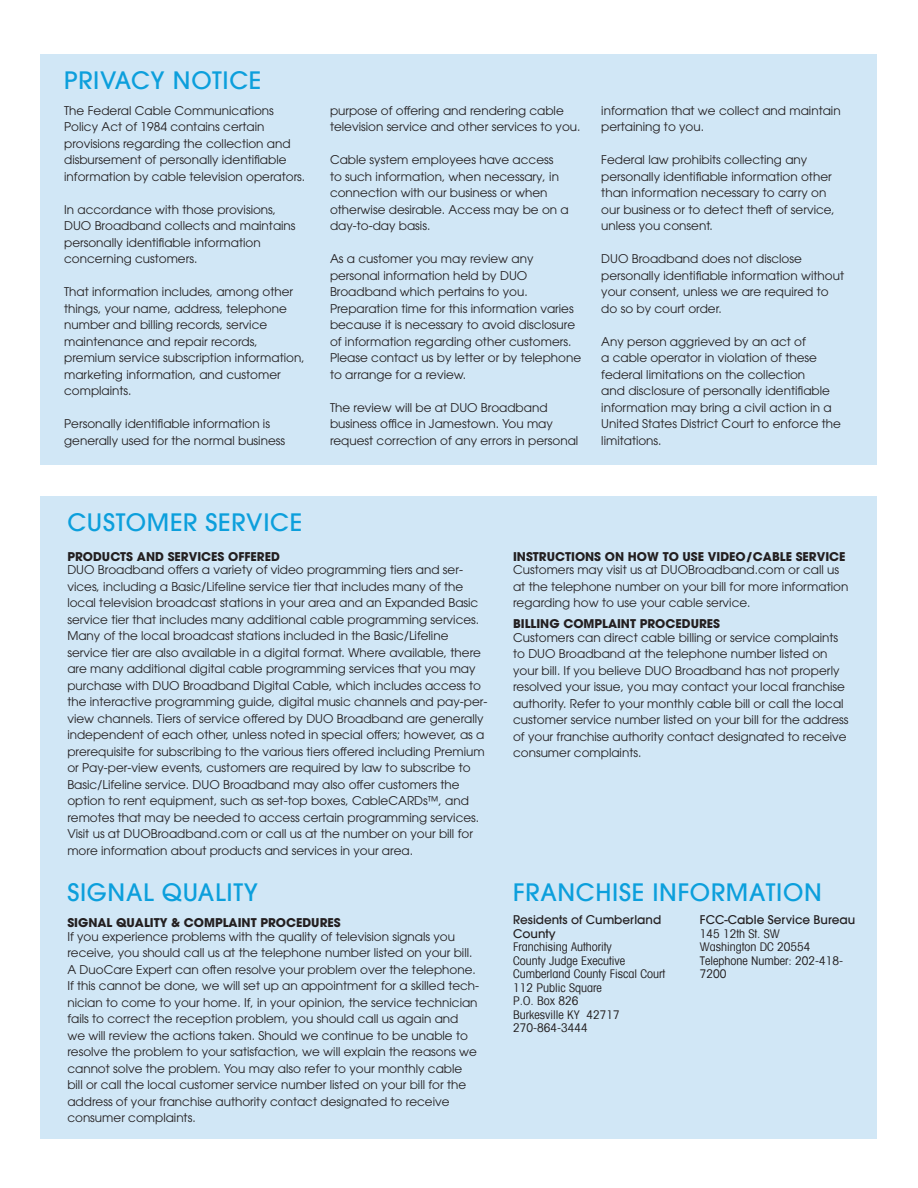
<style>
.page{position:relative;width:918px;height:1188px;background:#fff}
.page>*{position:absolute;margin:0;border:0;box-sizing:border-box;transform-origin:0 0}
.t1{font:500 24px "Avant Garde";letter-spacing:.03em;color:#0c9fdc}
.t2{font:12px/16.5px "ITC Avant Garde Pro";color:#231f20}
.addresses_and_ph__nu{font:12px/13.5px "Avant Garde";color:#231f20}
.t3{font:700 12px "ITC Avant Garde Pro";color:#231f20}
.addresses_and_ph__nu-2{font:500 12px/13.5px "Avant Garde";color:#231f20}
</style>
<div class="page">
<div style="left:40px;top:54px;width:838px;height:411px;background:#d1e7f6"></div>
<div style="left:40px;top:496px;width:838px;height:643px;background:#d1e7f6"></div>
<p class="t1" style="left:64px;top:69px;width:199px">PRIVACY NOTICE</p>
<p class="t2" style="left:64px;top:102px;width:243px">The Federal Cable Communications Policy Act of 1984 contains certain provisions regarding the collection and disbursement of personally identifiable information by cable television operators.</p>
<p class="t2" style="left:64px;top:201px;width:233px">In accordance with those provisions, DUO Broadband collects and maintains personally identifiable information concerning customers.</p>
<p class="t2" style="left:64px;top:283px;width:242px">That information includes, among other things, your name, address, telephone number and billing records, service maintenance and repair records, premium service subscription information, marketing information, and customer complaints.</p>
<p class="t2" style="left:64px;top:415px;width:222px">Personally identifiable information is generally used for the normal business</p>
<p class="t2" style="left:330px;top:102px;width:252px">purpose of offering and rendering cable television service and other services to you.</p>
<p class="t2" style="left:330px;top:151px;width:240px">Cable system employees have access<br>to such information, when necessary, in connection with our business or when otherwise desirable. Access may be on a day-to-day basis.</p>
<p class="t2" style="left:330px;top:250px;width:253px">As a customer you may review any personal information held by DUO Broadband which pertains to you.<br>Preparation time for this information varies because it is necessary to avoid disclosure of information regarding other customers.<br>Please contact us by letter or by telephone to arrange for a review.</p>
<p class="t2" style="left:330px;top:399px;width:250px">The review will be at DUO Broadband business office in Jamestown. You may request correction of any errors in personal</p>
<p class="t2" style="left:601px;top:102px;width:241px">information that we collect and maintain pertaining to you.</p>
<p class="t2" style="left:601px;top:151px;width:235px">Federal law prohibits collecting any personally identifiable information other than information necessary to carry on our business or to detect theft of service, unless you consent.</p>
<p class="t2" style="left:601px;top:250px;width:244px">DUO Broadband does not disclose personally identifiable information without your consent, unless we are required to do so by court order.</p>
<p class="t2" style="left:601px;top:333px;width:241px">Any person aggrieved by an act of<br>a cable operator in violation of these federal limitations on the collection<br>and disclosure of personally identifiable information may bring a civil action in a United States District Court to enforce the limitations.</p>
<p class="t1" style="left:67px;top:511px;width:236px">CUSTOMER SERVICE</p>
<p class="t3" style="left:67px;top:548px;width:214px">PRODUCTS AND SERVICES OFFERED</p>
<p class="t2" style="left:67px;top:562px;width:422px">DUO Broadband offers a variety of video programming tiers and ser&shy;vices, including a Basic/Lifeline service tier that includes many of the local television broadcast stations in your area and an Expanded Basic service tier that includes many additional cable programming services.<br>Many of the local broadcast stations included in the Basic/Lifeline service tier are also available in a digital format. Where available, there are many additional digital cable programming services that you may purchase with DUO Broadband Digital Cable, which includes access to the interactive programming guide, digital music channels and pay-per&shy;view channels. Tiers of service offered by DUO Broadband are generally independent of each other, unless noted in special offers; however, as a prerequisite for subscribing to the various tiers offered including Premium or Pay-per-view events, customers are required by law to subscribe to Basic/Lifeline service. DUO Broadband may also offer customers the option to rent equipment, such as set-top boxes, CableCARDs™, and remotes that may be needed to access certain programming services.<br>Visit us at DUOBroadband.com or call us at the number on your bill for more information about products and services in your area.</p>
<p class="t1" style="left:67px;top:881px;width:192px">SIGNAL QUALITY</p>
<p class="t3" style="left:67px;top:915px;width:275px">SIGNAL QUALITY &amp; COMPLAINT PROCEDURES</p>
<p class="t2" style="left:67px;top:928px;width:413px">If you experience problems with the quality of television signals you receive, you should call us at the telephone number listed on your bill.<br>A DuoCare Expert can often resolve your problem over the telephone.<br>If this cannot be done, we will set up an appointment for a skilled tech&shy;nician to come to your home. If, in your opinion, the service technician fails to correct the reception problem, you should call us again and<br>we will review the actions taken. Should we continue to be unable to resolve the problem to your satisfaction, we will explain the reasons we cannot solve the problem. You may also refer to your monthly cable bill or call the local customer service number listed on your bill for the address of your franchise authority contact designated to receive consumer complaints.</p>
<p class="t3" style="left:513px;top:548px;width:334px">INSTRUCTIONS ON HOW TO USE VIDEO/CABLE SERVICE</p>
<p class="t2" style="left:513px;top:562px;width:337px">Customers may visit us at DUOBroadband.com or call us at the telephone number on your bill for more information regarding how to use your cable service.</p>
<p class="t3" style="left:513px;top:616px;width:209px">BILLING COMPLAINT PROCEDURES</p>
<p class="t2" style="left:513px;top:629px;width:337px">Customers can direct cable billing or service complaints to DUO Broadband at the telephone number listed on your bill. If you believe DUO Broadband has not properly resolved your issue, you may contact your local franchise authority. Refer to your monthly cable bill or call the local customer service number listed on your bill for the address of your franchise authority contact designated to receive consumer complaints.</p>
<p class="t1" style="left:513px;top:881px;width:310px">FRANCHISE INFORMATION</p>
<p class="addresses_and_ph__nu-2" style="left:513px;top:914px;width:150px">Residents of Cumberland<br>County</p>
<p class="addresses_and_ph__nu" style="left:513px;top:941px;width:100px">Franchising Authority</p>
<p class="addresses_and_ph__nu" style="left:513px;top:955px;width:113px">County Judge Executive</p>
<p class="addresses_and_ph__nu" style="left:513px;top:968px;width:153px">Cumberland County Fiscal Court</p>
<p class="addresses_and_ph__nu" style="left:513px;top:982px;width:90px">112 Public Square</p>
<p class="addresses_and_ph__nu" style="left:513px;top:995px;width:67px">P.O. Box 826</p>
<p class="addresses_and_ph__nu" style="left:513px;top:1009px;width:108px">Burkesville KY 42717</p>
<p class="addresses_and_ph__nu" style="left:513px;top:1022px;width:76px">270-864-3444</p>
<p class="addresses_and_ph__nu-2" style="left:700px;top:914px;width:157px">FCC-Cable Service Bureau</p>
<p class="addresses_and_ph__nu" style="left:700px;top:928px;width:145px">145 12th St. SW<br>Washington DC 20554<br>Telephone Number: 202-418-<br>7200</p>
</div>
